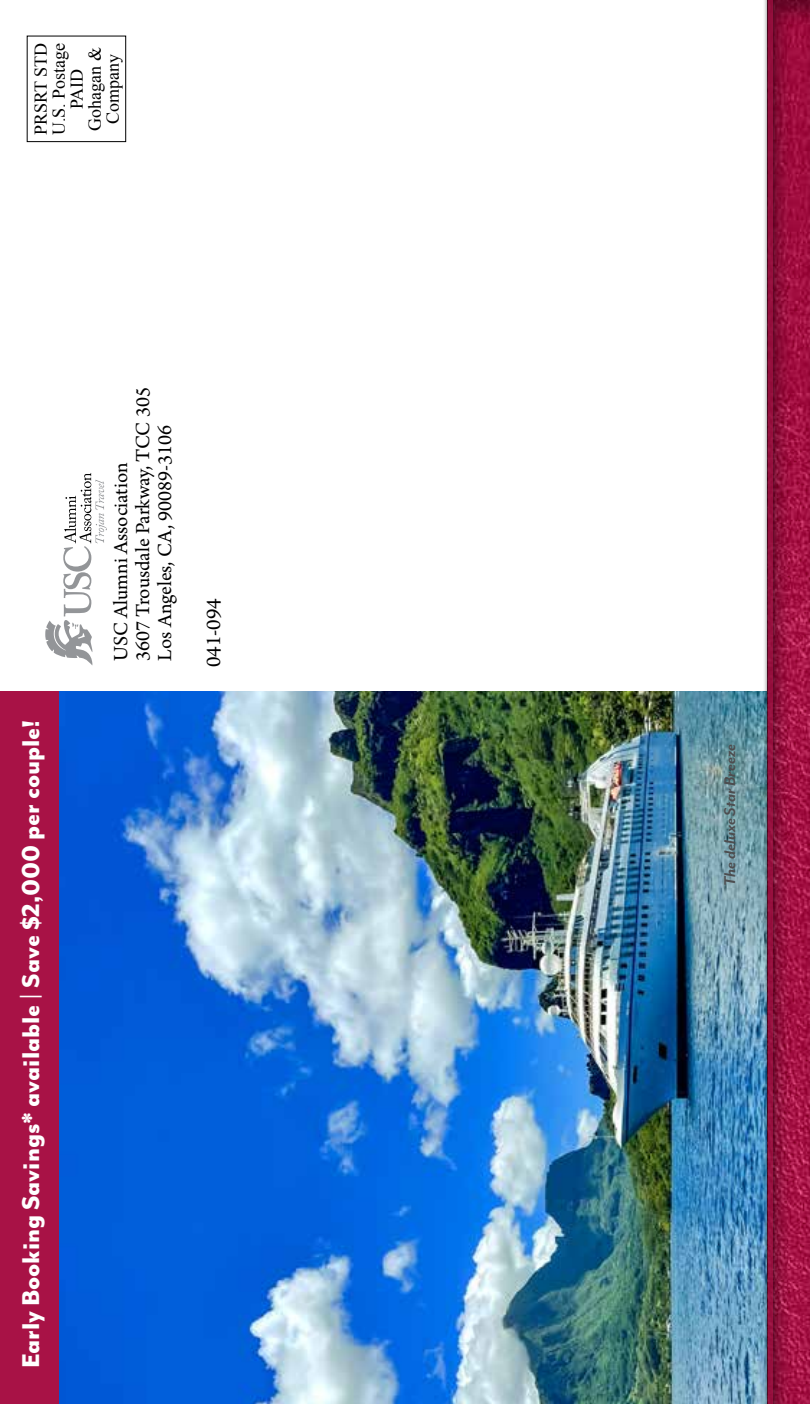
<style>
.page{position:relative;width:810px;height:1404px;background:#fff}
.page>*{position:absolute;margin:0;border:0;box-sizing:border-box;transform-origin:0 0}
.t1{font:800 28px "Mr Eaves Mod OT";color:#fff}
.t2{font:22px "Arno Pro";color:#000}
.t3{font:21px/22px "Arno Pro";color:#000}
.t4{font:18px/18px "Times New Roman";color:#000;text-align:center}
.t5{font:italic 700 18px "Mr Eaves Mod OT";letter-spacing:-.005em;color:#4d4d4f}
</style>
<div class="page">
<img style="left:59px;top:692px;width:704px;height:712px">
<div style="left:766px;top:0;width:44px;height:1404px;background:#000;opacity:.4"></div>
<div style="left:763px;top:0;width:14px;height:1404px;background:#000;opacity:.5"></div>
<hr style="left:768px;top:0;width:4px;height:1404px;background:#940f3d">
<div style="left:0;top:692px;width:59px;height:712px;background:#a81246"></div>
<div style="left:27px;top:36px;width:99px;height:106px;border:1px solid #000"></div>
<svg style="left:45px;top:473px;width:62px;height:193px"></svg>
<p class="t4" style="left:31px;top:135px;width:94px;rotate:-90deg">PRSRT STD<br>U.S. Postage<br>PAID<br>Gohagan &amp;<br>Company</p>
<h1 class="t1" style="left:15px;top:1368px;width:650px;rotate:-90deg">Early Booking Savings* available | Save $2,000 per couple!</h1>
<p class="t3" style="left:133px;top:661px;width:275px;rotate:-90deg">3607 Trousdale Parkway, TCC 305<br>Los Angeles, CA, 90089-3106</p>
<p class="t3" style="left:111px;top:661px;width:200px;rotate:-90deg">USC Alumni Association</p>
<p class="t2" style="left:201px;top:667px;width:71px;rotate:-90deg">041-094</p>
<p class="t5" style="left:720px;top:886px;width:144px;rotate:-90deg">The deluxe Star Breeze</p>
</div>
